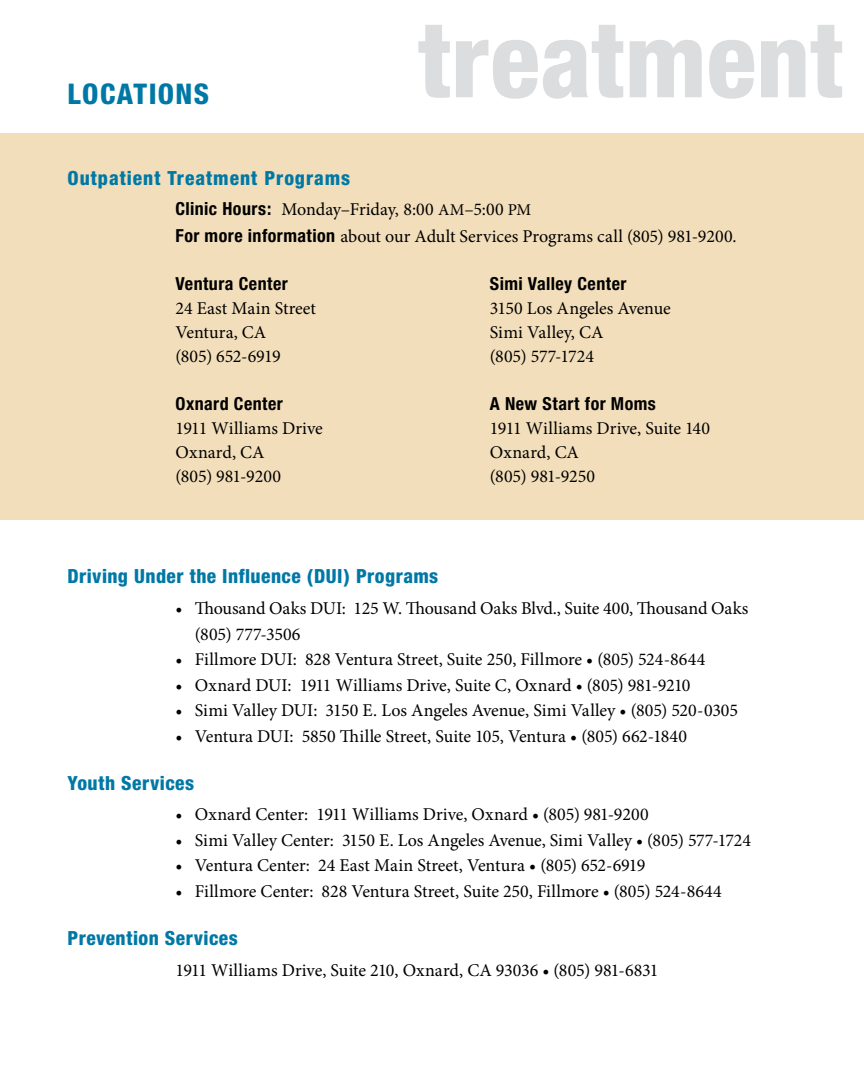
<style>
.page{position:relative;width:864px;height:1080px;background:#fff}
.page>*{position:absolute;margin:0;border:0;box-sizing:border-box;transform-origin:0 0}
.t1{font:800 condensed 103.5px "Helvetica Neue";color:#dcddde}
.t2{font:800 condensed 28.5px "Helvetica Neue";letter-spacing:.05em;color:#0078a6}
.t3{font:800 condensed 19.5px "Helvetica Neue";letter-spacing:.025em;color:#0078a6}
.t4{font:800 condensed 19.5px "Helvetica Neue";letter-spacing:.05em;color:#0078a6}
.t5{font:18px/24px "Minion Pro";letter-spacing:-.005em;color:#000}
.t6{font:700 condensed 18px "Helvetica Neue";letter-spacing:.025em;color:#000}
.s1{font-family:"Helvetica Neue";font-weight:700;font-stretch:condensed}
.s2{font-size:16.5px}
</style>
<div class="page">
<div style="left:0;top:133px;width:864px;height:386px;background:#f2deba"></div>
<h2 class="t2" style="left:68px;top:76px;width:143px">LOCATIONS</h2>
<h1 class="t1" style="left:418px;top:-4px;width:426px">treatment</h1>
<p class="t4" style="left:68px;top:166px;width:284px">Outpatient Treatment Programs</p>
<p class="t5" style="left:176px;top:196px;width:563px;line-height:27px"><span class="s1">Clinic Hours:</span> Monday–Friday, 8:00 <span class="s2">AM</span>–5:00 <span class="s2">PM<br></span><span class="s1">For more information</span> about our Adult Services Programs call (805) 981-9200.</p>
<p class="t6" style="left:176px;top:272px;width:114px">Ventura Center</p>
<p class="t5" style="left:176px;top:296px;width:142px">24 East Main Street<br>Ventura, CA<br>(805) 652-6919</p>
<p class="t6" style="left:176px;top:392px;width:109px">Oxnard Center</p>
<p class="t5" style="left:176px;top:416px;width:149px">1911 Williams Drive<br>Oxnard, CA<br>(805) 981-9200</p>
<p class="t6" style="left:490px;top:273px;width:138px">Simi Valley Center</p>
<p class="t5" style="left:490px;top:296px;width:182px">3150 Los Angeles Avenue<br>Simi Valley, CA<br>(805) 577-1724</p>
<p class="t6" style="left:490px;top:393px;width:167px">A New Start for Moms</p>
<p class="t5" style="left:490px;top:416px;width:222px">1911 Williams Drive, Suite 140<br>Oxnard, CA<br>(805) 981-9250</p>
<p class="t3" style="left:68px;top:564px;width:372px">Driving Under the Influence (DUI) Programs</p>
<p class="t5" style="left:195px;top:596px;width:555px;line-height:25.5px;text-indent:-19px">• Thousand Oaks DUI: 125 W. Thousand Oaks Blvd., Suite 400, Thousand Oaks (805) 777-3506</p>
<p class="t5" style="left:176px;top:647px;width:531px">• Fillmore DUI: 828 Ventura Street, Suite 250, Fillmore • (805) 524-8644</p>
<p class="t5" style="left:176px;top:673px;width:517px">• Oxnard DUI: 1911 Williams Drive, Suite C, Oxnard • (805) 981-9210</p>
<p class="t5" style="left:176px;top:698px;width:564px">• Simi Valley DUI: 3150 E. Los Angeles Avenue, Simi Valley • (805) 520-0305</p>
<p class="t5" style="left:176px;top:724px;width:513px">• Ventura DUI: 5850 Thille Street, Suite 105, Ventura • (805) 662-1840</p>
<p class="t3" style="left:68px;top:771px;width:128px">Youth Services</p>
<p class="t5" style="left:176px;top:803px;width:475px">• Oxnard Center: 1911 Williams Drive, Oxnard • (805) 981-9200</p>
<p class="t5" style="left:176px;top:828px;width:577px">• Simi Valley Center: 3150 E. Los Angeles Avenue, Simi Valley • (805) 577-1724</p>
<p class="t5" style="left:176px;top:854px;width:472px">• Ventura Center: 24 East Main Street, Ventura • (805) 652-6919</p>
<p class="t5" style="left:176px;top:879px;width:548px">• Fillmore Center: 828 Ventura Street, Suite 250, Fillmore • (805) 524-8644</p>
<p class="t3" style="left:68px;top:926px;width:172px">Prevention Services</p>
<p class="t5" style="left:176px;top:958px;width:484px">1911 Williams Drive, Suite 210, Oxnard, CA 93036 • (805) 981-6831</p>
</div>
